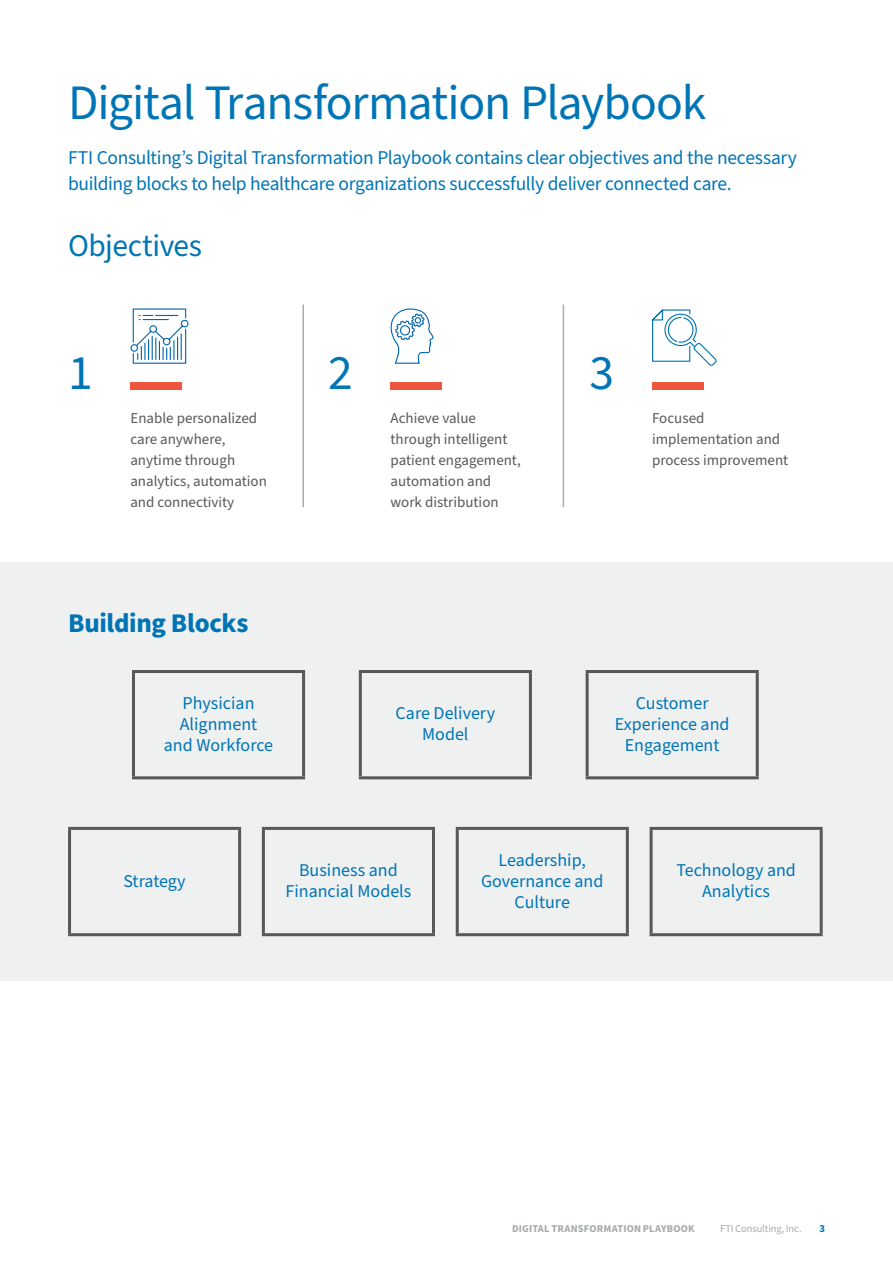
<style>
.page{position:relative;width:893px;height:1263px;background:#fff}
.page>*{position:absolute;margin:0;border:0;box-sizing:border-box;transform-origin:0 0}
.H1_Headline{font:49.5px "Source Sans Pro";letter-spacing:-.025em;color:#0075b6}
.Subtitle{font:31.5px "Source Sans Pro";letter-spacing:-.015em;color:#0075b6}
.Subtitle-2{font:700 27px "Source Sans Pro";letter-spacing:-.015em;color:#0075b6}
.Intro{font:19.5px/25.5px "Source Sans Pro";letter-spacing:-.015em;color:#0075b6}
.Infographics{font:18px/21px "Source Sans Pro";color:#0075b6;text-align:center}
.Body_copy{font:15px/21px "Source Sans Pro";color:#57585a}
.Footer_title{font:700 10.5px "Source Sans Pro";letter-spacing:.015em;color:#a8abac}
.Boilerplate{font:10.5px "Source Sans Pro";letter-spacing:-.01em;color:#a8abac}
.Folio{font:700 10.5px "Source Sans Pro";color:#0075b6}
</style>
<div class="page">
<div style="left:0;top:562px;width:893px;height:419px;background:#eff0f0"></div>
<hr style="left:302px;top:305px;width:2px;height:202px;background:#a8abac">
<hr style="left:563px;top:305px;width:1px;height:202px;background:#a8abac">
<div style="left:130px;top:382px;width:52px;height:7px;background:#f0553e"></div>
<div style="left:391px;top:382px;width:51px;height:7px;background:#f0553e"></div>
<div style="left:652px;top:382px;width:51px;height:7px;background:#f0553e"></div>
<hr style="left:132px;top:670px;width:173px;height:3px;background:#57585a">
<hr style="left:132px;top:673px;width:3px;height:103px;background:#57585a">
<hr style="left:302px;top:673px;width:3px;height:103px;background:#57585a">
<hr style="left:132px;top:776px;width:173px;height:3px;background:#57585a">
<hr style="left:68px;top:827px;width:173px;height:3px;background:#57585a">
<hr style="left:68px;top:830px;width:3px;height:103px;background:#57585a">
<hr style="left:238px;top:830px;width:3px;height:103px;background:#57585a">
<hr style="left:68px;top:933px;width:173px;height:3px;background:#57585a">
<hr style="left:262px;top:827px;width:173px;height:3px;background:#57585a">
<hr style="left:262px;top:830px;width:3px;height:103px;background:#57585a">
<hr style="left:432px;top:830px;width:3px;height:103px;background:#57585a">
<hr style="left:262px;top:933px;width:173px;height:3px;background:#57585a">
<hr style="left:456px;top:827px;width:173px;height:3px;background:#57585a">
<hr style="left:456px;top:830px;width:3px;height:103px;background:#57585a">
<hr style="left:626px;top:830px;width:3px;height:103px;background:#57585a">
<hr style="left:456px;top:933px;width:173px;height:3px;background:#57585a">
<hr style="left:650px;top:827px;width:173px;height:3px;background:#57585a">
<hr style="left:650px;top:830px;width:3px;height:103px;background:#57585a">
<hr style="left:820px;top:830px;width:3px;height:103px;background:#57585a">
<hr style="left:650px;top:933px;width:173px;height:3px;background:#57585a">
<hr style="left:359px;top:670px;width:173px;height:3px;background:#57585a">
<hr style="left:359px;top:673px;width:3px;height:103px;background:#57585a">
<hr style="left:529px;top:673px;width:3px;height:103px;background:#57585a">
<hr style="left:359px;top:776px;width:173px;height:3px;background:#57585a">
<hr style="left:586px;top:670px;width:173px;height:3px;background:#57585a">
<hr style="left:586px;top:673px;width:3px;height:103px;background:#57585a">
<hr style="left:756px;top:673px;width:3px;height:103px;background:#57585a">
<hr style="left:586px;top:776px;width:173px;height:3px;background:#57585a">
<svg style="left:652px;top:309px;width:65px;height:57px"></svg>
<svg style="left:390px;top:308px;width:44px;height:56px"></svg>
<svg style="left:130px;top:308px;width:59px;height:56px"></svg>
<p class="H1_Headline" style="left:68px;top:69px;width:640px">Digital Transformation Playbook</p>
<p class="Intro" style="left:68px;top:146px;width:730px">FTI Consulting’s Digital Transformation Playbook contains clear objectives and the necessary building blocks to help healthcare organizations successfully deliver connected care.</p>
<p class="Subtitle" style="left:68px;top:225px;width:136px">Objectives</p>
<p class="H1_Headline" style="left:68px;top:340px;width:26px">1</p>
<p class="H1_Headline" style="left:328px;top:340px;width:26px">2</p>
<p class="H1_Headline" style="left:590px;top:340px;width:26px">3</p>
<p class="Body_copy" style="left:130px;top:408px;width:138px">Enable personalized care anywhere, anytime through analytics, automation and connectivity</p>
<p class="Body_copy" style="left:391px;top:408px;width:132px">Achieve value through intelligent patient engagement, automation and work distribution</p>
<p class="Body_copy" style="left:652px;top:408px;width:138px">Focused implementation and process improvement</p>
<p class="Subtitle-2" style="left:68px;top:604px;width:182px">Building Blocks</p>
<p class="Infographics" style="left:164px;top:693px;width:111px">Physician<br>Alignment and Workforce</p>
<p class="Infographics" style="left:396px;top:703px;width:101px">Care Delivery<br>Model</p>
<p class="Infographics" style="left:615px;top:693px;width:116px">Customer<br>Experience and<br>Engagement</p>
<p class="Infographics" style="left:123px;top:871px;width:64px">Strategy</p>
<p class="Infographics" style="left:285px;top:860px;width:127px">Business and<br>Financial Models</p>
<p class="Infographics" style="left:481px;top:850px;width:124px">Leadership,<br>Governance and<br>Culture</p>
<p class="Infographics" style="left:676px;top:860px;width:121px">Technology and<br>Analytics</p>
<p class="Footer_title" style="left:512px;top:1221px;width:184px">DIGITAL TRANSFORMATION PLAYBOOK</p>
<p class="Boilerplate" style="left:720px;top:1221px;width:83px">FTI Consulting, Inc.</p>
<p class="Folio" style="left:819px;top:1221px;width:7px">3</p>
</div>
